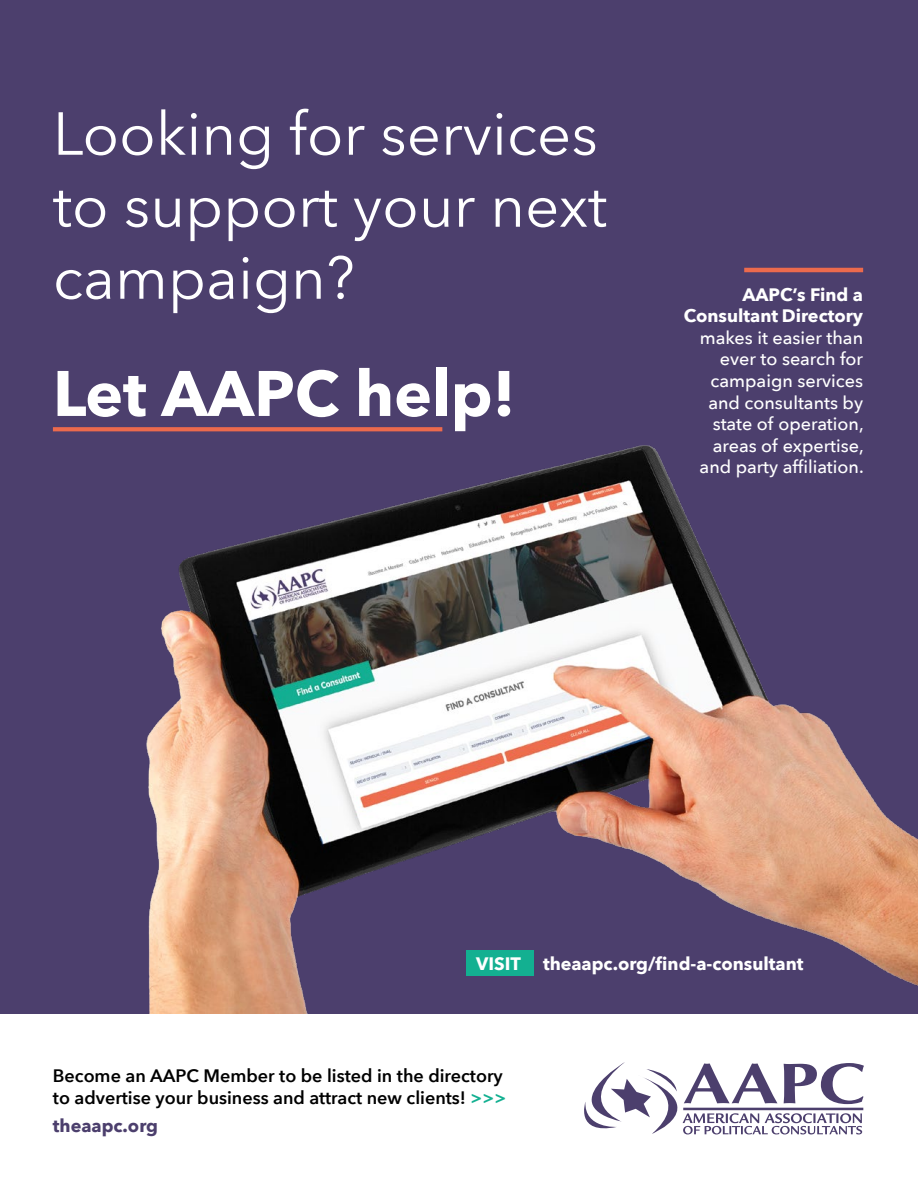
<style>
.page{position:relative;width:918px;height:1188px;background:#fff}
.page>*{position:absolute;margin:0;border:0;box-sizing:border-box;transform-origin:0 0}
.t1{font:700 63.6px "Avenir Next";color:#fff}
.t2{font:60px/72px "Avenir Next";color:#fff}
.t3{font:500 18px/21.6px "Avenir Next";color:#fff;text-align:right}
.t4{font:600 18px/21.6px "Avenir Next";color:#000}
.t5{font:700 18px/21.6px "Avenir Next";color:#fff;text-align:right}
.t6{font:700 18px "Avenir Next";color:#4c3f6d}
.s1{color:#13b091}
</style>
<div class="page">
<div style="left:0;top:0;width:918px;height:1017px;background:#4c3f6d"></div>
<img style="left:138px;top:427px;width:780px;height:588px">
<div style="left:0;top:1015px;width:918px;height:173px;background:#fff"></div>
<svg style="left:53px;top:427px;width:389px;height:4px;background:#e6684e"></svg>
<div style="left:466px;top:950px;width:68px;height:26px;background:#13b091"></div>
<hr style="left:744px;top:268px;width:119px;height:4px;background:#ec6a4d">
<svg style="left:584px;top:1062px;width:280px;height:73px"></svg>
<h2 class="t2" style="left:53px;top:95px;width:556px">Looking for services to support your next campaign?</h2>
<h1 class="t1" style="left:53px;top:339px;width:464px">Let AAPC help!</h1>
<p class="t5" style="left:684px;top:283px;width:181px">AAPC’s Find a<br>Consultant Directory</p>
<p class="t3" style="left:700px;top:326px;width:166px">makes it easier than ever to search for campaign services and consultants by state of operation, areas of expertise, and party affiliation.</p>
<p class="t5" style="left:476px;top:952px;width:329px">VISIT theaapc.org/find-a-consultant</p>
<p class="t4" style="left:53px;top:1065px;width:455px">Become an AAPC Member to be listed in the directory to advertise your business and attract new clients! <span class="s1">&gt;&gt;&gt;</span></p>
<p class="t6" style="left:53px;top:1110px;width:107px">theaapc.org</p>
</div>
